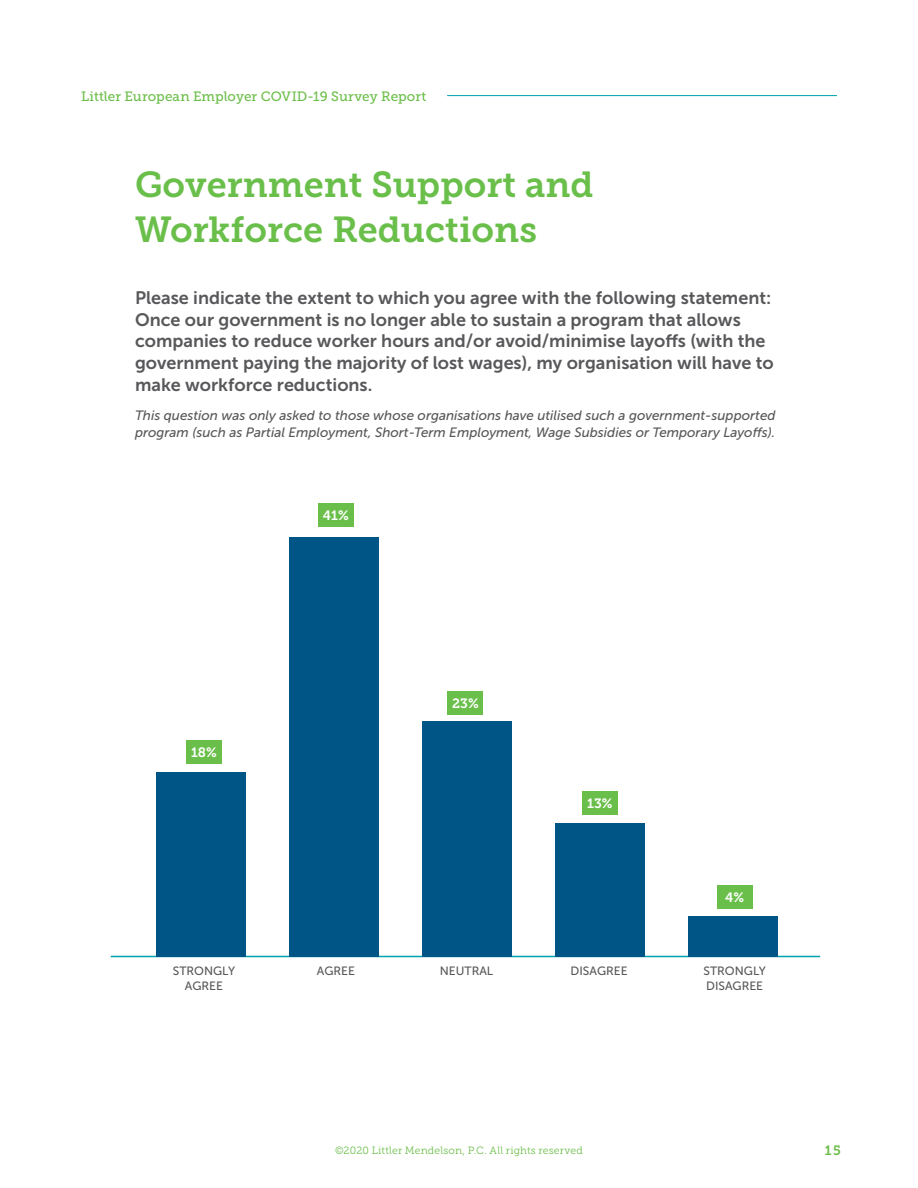
<style>
.page{position:relative;width:918px;height:1188px;background:#fff}
.page>*{position:absolute;margin:0;border:0;box-sizing:border-box;transform-origin:0 0}
.t1{font:36px/45px "Museo Slab 700";color:#6abf4b}
.Question__Gray{font:18px/21.6px "Museo Sans 700";color:#58585b}
.Question__Green{font:italic 13.5px/16.2px "Museo Sans 500";color:#58585b}
.Master_Page_Header_s{font:13.5px "Museo Slab 500";letter-spacing:.005em;color:#6dbe4b}
.CHART_VALUE{font:13.5px "Museo Slab 700";color:#fff}
.Page___Slab_700_9_15{font:13.5px "Museo Slab 700";color:#6dbe4b}
.CHART_Answers_-_Gray{font:12px/14.4px "Museo Sans 500";color:#58585b;text-align:center}
.Master_Page_Footer_S{font:10.5px "Museo Slab 300";letter-spacing:.015em;color:#6dbe4b}
</style>
<div class="page">
<hr style="left:447px;top:95px;width:390px;height:1px;background:#00a0af">
<hr style="left:111px;top:956px;width:709px;height:1px;background:#00a2b0">
<div style="left:688px;top:916px;width:90px;height:40px;background:#005587"></div>
<div style="left:555px;top:823px;width:90px;height:133px;background:#005587"></div>
<div style="left:422px;top:721px;width:90px;height:235px;background:#005587"></div>
<div style="left:289px;top:537px;width:90px;height:419px;background:#005587"></div>
<div style="left:156px;top:772px;width:90px;height:184px;background:#005587"></div>
<div style="left:186px;top:740px;width:36px;height:23px;background:#6abf4b"></div>
<div style="left:318px;top:504px;width:36px;height:23px;background:#6abf4b"></div>
<div style="left:448px;top:691px;width:35px;height:24px;background:#6abf4b"></div>
<div style="left:582px;top:791px;width:36px;height:23px;background:#6abf4b"></div>
<div style="left:717px;top:885px;width:36px;height:23px;background:#6abf4b"></div>
<p class="Master_Page_Header_s" style="left:81px;top:88px;width:347px">Littler European Employer COVID-19 Survey Report</p>
<h1 class="t1" style="left:135px;top:162px;width:460px">Government Support and<br>Workforce Reductions</h1>
<p class="Question__Gray" style="left:135px;top:287px;width:640px">Please indicate the extent to which you agree with the following statement:<br>Once our government is no longer able to sustain a program that allows companies to reduce worker hours and/or avoid/minimise layoffs (with the government paying the majority of lost wages), my organisation will have to make workforce reductions.</p>
<p class="Question__Green" style="left:135px;top:408px;width:642px">This question was only asked to those whose organisations have utilised such a government-supported program (such as Partial Employment, Short-Term Employment, Wage Subsidies or Temporary Layoffs).</p>
<p class="CHART_VALUE" style="left:323px;top:508px;width:27px">41%</p>
<p class="CHART_VALUE" style="left:191px;top:744px;width:27px">18%</p>
<p class="CHART_VALUE" style="left:452px;top:696px;width:28px">23%</p>
<p class="CHART_VALUE" style="left:587px;top:795px;width:27px">13%</p>
<p class="CHART_VALUE" style="left:725px;top:889px;width:20px">4%</p>
<p class="CHART_Answers_-_Gray" style="left:173px;top:964px;width:64px">STRONGLY<br>AGREE</p>
<p class="CHART_Answers_-_Gray" style="left:317px;top:964px;width:40px">AGREE</p>
<p class="CHART_Answers_-_Gray" style="left:440px;top:964px;width:55px">NEUTRAL</p>
<p class="CHART_Answers_-_Gray" style="left:704px;top:964px;width:64px;text-align:left">STRONGLY<br>DISAGREE</p>
<p class="CHART_Answers_-_Gray" style="left:571px;top:964px;width:58px">DISAGREE</p>
<p class="Master_Page_Footer_S" style="left:335px;top:1144px;width:250px">©2020 Littler Mendelson, P.C. All rights reserved</p>
<p class="Page___Slab_700_9_15" style="left:825px;top:1143px;width:18px">15</p>
</div>
